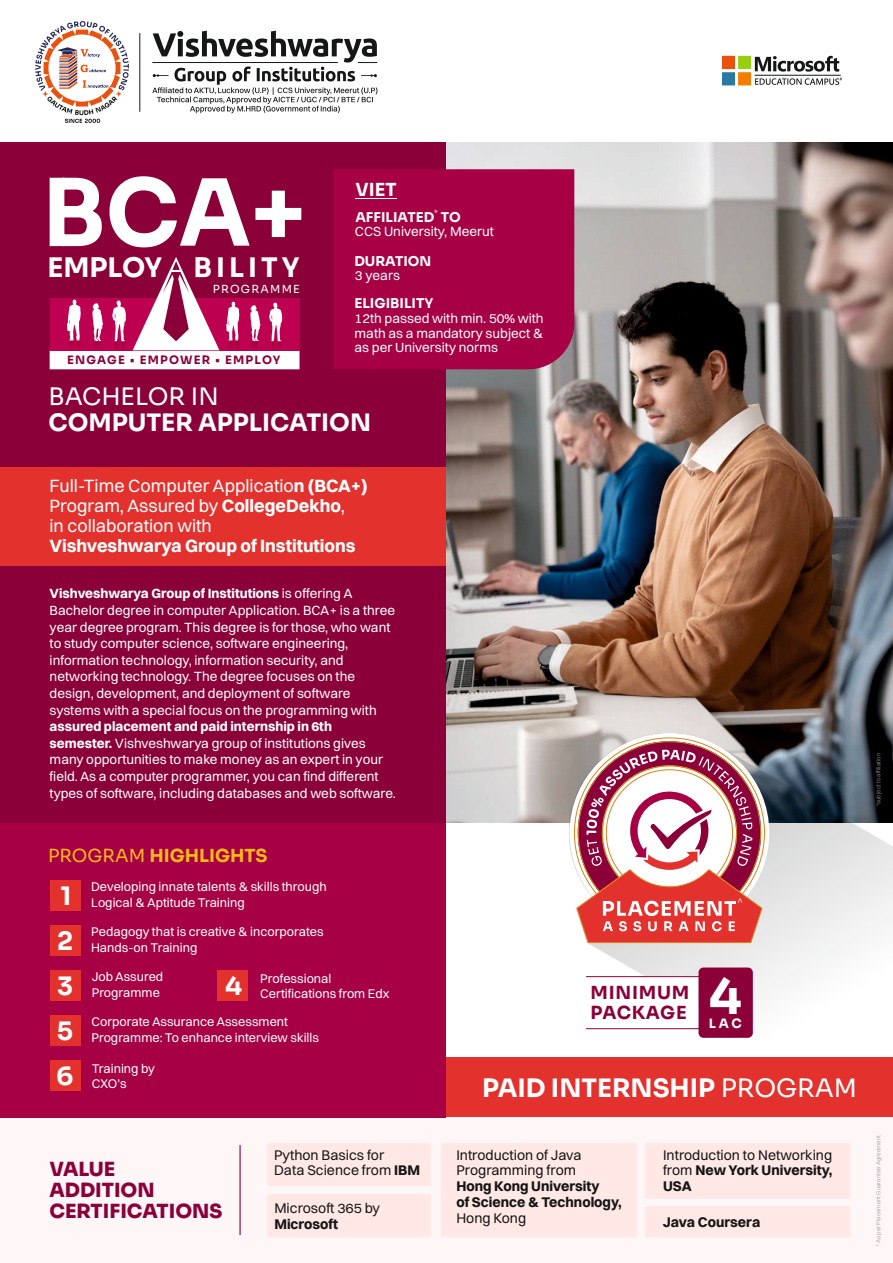
<style>
.page{position:relative;width:893px;height:1263px;background:#fff}
.page>*{position:absolute;margin:0;border:0;box-sizing:border-box;transform-origin:0 0}
.t1{font:700 92.25px "Sora";color:#fff}
.t2{font:700 49.2px "Sora";color:#fff}
.t3{font:700 26.85px "Sora";letter-spacing:.075em;color:#fff}
.t4{font:700 25.35px/45px "Sora";color:#fff;text-align:justify}
.t5{font:700 25.2px "Sora";color:#fff}
.t6{font:700 24px "Sora";color:#fff}
.t7{font:24px "Sora";color:#fff}
.t8{font:800 19.5px/21px "Sora";color:#8b0039}
.t9{font:18px/20px "Switzer";color:#fff}
.t10{font:700 18px "Switzer";color:#fff}
.t11{font:700 18px "Sora";color:#fcba19}
.t12{font:700 18px/19.4px "Sora";letter-spacing:.04em;color:#8b0039}
.t13{font:700 18px "Sora";color:#fff}
.t14{font:14.25px/15.8px "Switzer";color:#151616}
.t15{font:700 14.25px/15.8px "Switzer";color:#151616}
.t16{font:13.5px/16.6px "Switzer";color:#fff}
.t17{font:700 13.5px "Sora";color:#fff}
.t18{font:700 12.9px "Sora";color:#fff}
.t19{font:12.75px/15.8px "Switzer";color:#fff}
.t20{font:700 11.55px "Sora";letter-spacing:.105em;color:#8b0039}
.t21{font:11.1px "Sora";letter-spacing:.115em;color:#fff}
.t22{font:6.75px "Sora";color:#fff}
.t23{font:300 6px "Switzer";color:#989899}
.s1{font-weight:700}
.s2{font-weight:400}
</style>
<div class="page">
<div style="left:0;top:1117px;width:893px;height:146px;background:#fff6f8"></div>
<div style="left:0;top:143px;width:446px;height:974px;background:#8b0039"></div>
<div style="left:0;top:467px;width:446px;height:99px;background:#e3312d"></div>
<svg style="left:755px;top:56px;width:87px;height:29px"></svg>
<div style="left:722px;top:56px;width:13px;height:13px;background:#eb510d"></div>
<div style="left:738px;top:56px;width:13px;height:13px;background:#98cf10"></div>
<div style="left:722px;top:72px;width:13px;height:13px;background:#297aa3"></div>
<div style="left:738px;top:72px;width:13px;height:13px;background:#f27e00"></div>
<hr style="left:755px;top:75px;width:85px;height:1px;background:#151616">
<div style="left:0;top:823px;width:446px;height:294px;background:#a70045"></div>
<div style="left:50px;top:880px;width:31px;height:31px;background:#e3312d"></div>
<div style="left:50px;top:925px;width:31px;height:31px;background:#e3312d"></div>
<div style="left:50px;top:970px;width:31px;height:31px;background:#e3312d"></div>
<div style="left:50px;top:1015px;width:31px;height:31px;background:#e3312d"></div>
<div style="left:50px;top:1060px;width:31px;height:31px;background:#e3312d"></div>
<div style="left:217px;top:970px;width:31px;height:31px;background:#e3312d"></div>
<svg style="left:152px;top:31px;width:225px;height:82px"></svg>
<hr style="left:139px;top:33px;width:1px;height:78px;background:#151616">
<svg style="left:35px;top:21px;width:94px;height:102px"></svg>
<img style="left:446px;top:143px;width:447px;height:680px">
<img style="left:570px;top:733px;width:323px;height:325px">
<svg style="left:570px;top:733px;width:199px;height:210px"></svg>
<div style="left:334px;top:169px;width:240px;height:200px;background:#a70045"></div>
<svg style="left:586px;top:977px;width:112px;height:51px"></svg>
<div style="left:698px;top:967px;width:55px;height:71px;background:#8b0039;border-radius:5px"></div>
<hr style="left:586px;top:1028px;width:157px;height:1px;background:#8b0039">
<hr style="left:586px;top:976px;width:157px;height:1px;background:#8b0039">
<hr style="left:239px;top:1145px;width:2px;height:90px;background:#8b0039">
<div style="left:645px;top:1206px;width:205px;height:31px;background:#ffe8e5;border-radius:2px"></div>
<div style="left:267px;top:1143px;width:164px;height:43px;background:#ffe8e5;border-radius:2px"></div>
<div style="left:645px;top:1143px;width:205px;height:56px;background:#ffe8e5;border-radius:2px"></div>
<div style="left:441px;top:1143px;width:196px;height:94px;background:#ffe8e5;border-radius:2px"></div>
<div style="left:267px;top:1194px;width:164px;height:43px;background:#ffe8e5;border-radius:2px"></div>
<div style="left:446px;top:1058px;width:447px;height:59px;background:#e3312d"></div>
<svg style="left:50px;top:257px;width:250px;height:112px"></svg>
<img style="left:67px;top:341px;width:14px;height:9px">
<hr style="left:356px;top:198px;width:41px;height:1px;background:#fff">
<h1 class="t1" style="left:42px;top:156px;width:265px">BCA+</h1>
<h3 class="t3" style="left:47px;top:251px;width:254px">EMPLOY BILITY</h3>
<p class="t21" style="left:213px;top:282px;width:89px">PROGRAMME</p>
<p class="t20" style="left:67px;top:353px;width:215px">ENGAGE • EMPOWER • EMPLOY</p>
<h3 class="t13" style="left:356px;top:179px;width:43px">VIET</h3>
<p class="t22" style="left:434px;top:208px;width:5px">*</p>
<p class="t17" style="left:355px;top:209px;width:107px">AFFILIATED TO</p>
<p class="t16" style="left:355px;top:223px;width:141px">CCS University, Meerut</p>
<p class="t17" style="left:354px;top:252px;width:78px">DURATION</p>
<p class="t16" style="left:355px;top:267px;width:47px">3 years</p>
<p class="t17" style="left:354px;top:294px;width:81px">ELIGIBILITY</p>
<p class="t16" style="left:355px;top:310px;width:191px;line-height:15px;text-align:justify">12th passed with min. 50% with math as a mandatory subject &amp; as per University norms</p>
<h3 class="t7" style="left:49px;top:382px;width:172px">BACHELOR IN</h3>
<h3 class="t6" style="left:49px;top:408px;width:324px">COMPUTER APPLICATION</h3>
<h3 class="t9" style="left:49px;top:476px;width:320px">Full-Time Computer Applicatio<span class="s1">n (BCA+)<br></span>Program, Assured by <span class="s1">CollegeDekho</span>,<br>in collaboration with</h3>
<h3 class="t10" style="left:49px;top:534px;width:308px">Vishveshwarya Group of Institutions</h3>
<p class="t16" style="left:50px;top:585px;width:347px"><span class="s1">Vishveshwarya Group of Institutions</span> is offering A Bachelor degree in computer Application. BCA+ is a three year degree program. This degree is for those, who want to study computer science, software engineering, information technology, information security, and networking technology. The degree focuses on the design, development, and deployment of software systems with a special focus on the programming with</p>
<p class="t16" style="left:50px;top:718px;width:348px"><span class="s1">assured placement and paid internship in 6th semester.</span> Vishveshwarya group of institutions gives many opportunities to make money as an expert in your field. As a computer programmer, you can find different types of software, including databases and web software.</p>
<h3 class="t11" style="left:48px;top:845px;width:221px"><span class="s2">PROGRAM</span> HIGHLIGHTS</h3>
<h3 class="t4" style="left:56px;top:874px;width:19px">1<br>2<br>3<br>5<br>6</h3>
<p class="t19" style="left:91px;top:878px;width:237px">Developing innate talents &amp; skills through<br>Logical &amp; Aptitude Training</p>
<p class="t19" style="left:91px;top:923px;width:234px">Pedagogy that is creative &amp; incorporates<br>Hands-on Training</p>
<p class="t19" style="left:260px;top:970px;width:131px">Professional<br>Certifications from Edx</p>
<p class="t19" style="left:92px;top:968px;width:73px">Job Assured<br>Programme</p>
<p class="t19" style="left:91px;top:1013px;width:229px">Corporate Assurance Assessment<br>Programme: To enhance interview skills</p>
<h3 class="t4" style="left:225px;top:964px;width:19px">4</h3>
<p class="t19" style="left:92px;top:1060px;width:65px">Training by<br>CXO's</p>
<h3 class="t12" style="left:591px;top:983px;width:100px">MINIMUM<br>PACKAGE</h3>
<h2 class="t2" style="left:709px;top:966px;width:35px">4</h2>
<p class="t18" style="left:709px;top:1016px;width:34px">LAC</p>
<h3 class="t5" style="left:482px;top:1072px;width:376px">PAID INTERNSHIP <span class="s2">PROGRAM</span></h3>
<h3 class="t8" style="left:49px;top:1159px;width:174px">VALUE<br>ADDITION<br>CERTIFICATIONS</h3>
<p class="t14" style="left:274px;top:1146px;width:148px">Python Basics for<br>Data Science from <span class="s1">IBM</span></p>
<p class="t14" style="left:456px;top:1146px;width:127px">Introduction of Java<br>Programming from</p>
<p class="t15" style="left:456px;top:1178px;width:167px">Hong Kong University<br>of Science &amp; Technology,</p>
<p class="t14" style="left:456px;top:1209px;width:71px">Hong Kong</p>
<p class="t14" style="left:274px;top:1200px;width:107px">Microsoft 365 by</p>
<p class="t15" style="left:274px;top:1215px;width:65px">Microsoft</p>
<p class="t14" style="left:663px;top:1146px;width:171px;text-align:justify">Introduction to Networking from <span class="s1">New York University, USA</span></p>
<p class="t15" style="left:663px;top:1213px;width:99px">Java Coursera</p>
<p class="t23" style="left:875px;top:806px;width:54px;rotate:-90deg">*subject to affiliation</p>
<p class="t23" style="left:875px;top:1246px;width:114px;rotate:-90deg">^As per Placement Guarantee Agreement.</p>
</div>
